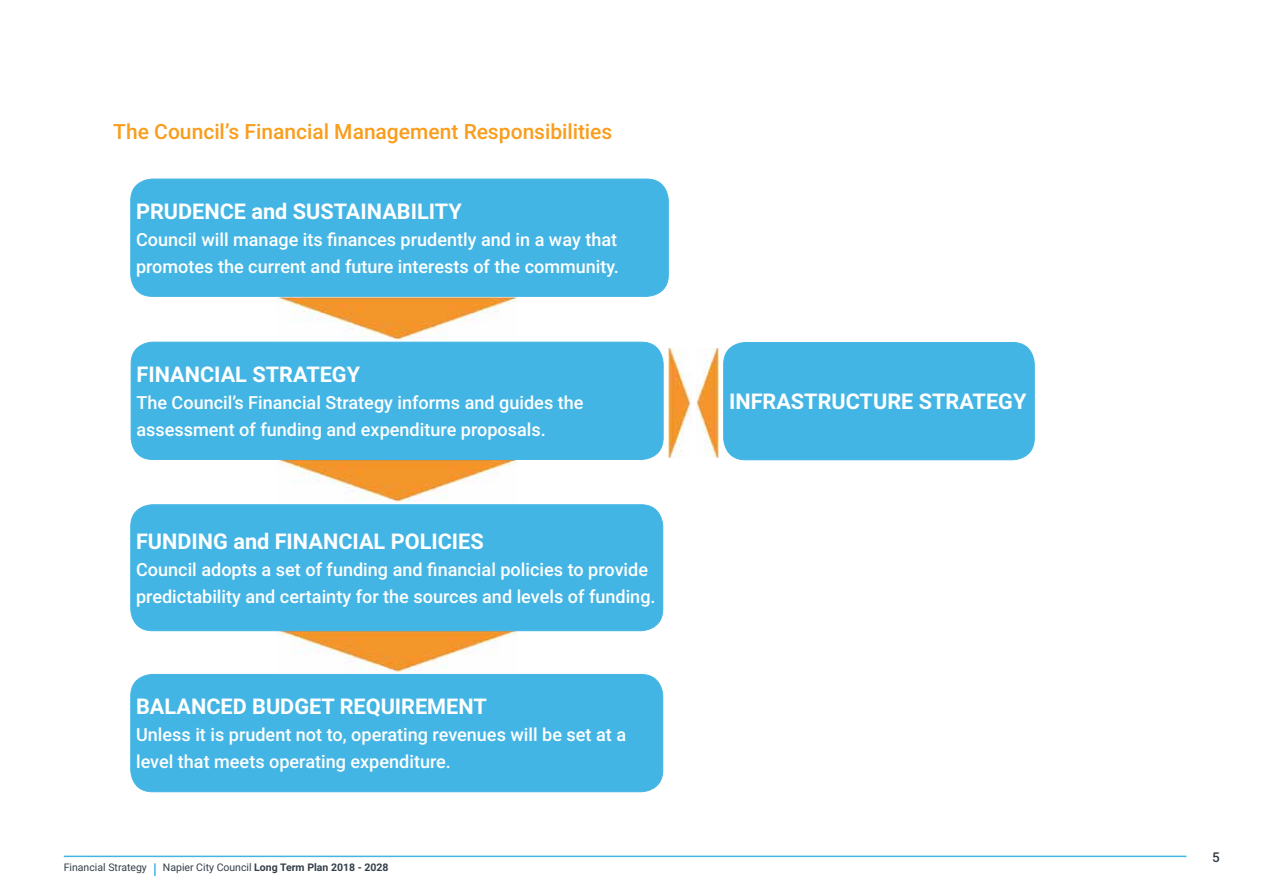
<style>
.page{position:relative;width:1263px;height:893px;background:#fff}
.page>*{position:absolute;margin:0;border:0;box-sizing:border-box;transform-origin:0 0}
.t1{font:700 21.6px "Roboto";color:#fff}
.t2{font:500 21px "Roboto";color:#f99d1c}
.t3{font:500 18px/27.2px "Roboto";color:#fff}
.t4{font:500 13.5px "Roboto";color:#333e48}
.t5{font:10.5px "Roboto";color:#333e48}
.s1{font-weight:700}
</style>
<div class="page">
<hr style="left:64px;top:856px;width:1122px;height:1px;background:#43b5e4">
<svg style="left:154px;top:863px;width:2px;height:13px"></svg>
<img style="left:277px;top:460px;width:240px;height:42px">
<img style="left:668px;top:348px;width:23px;height:109px">
<img style="left:276px;top:631px;width:241px;height:43px">
<img style="left:276px;top:297px;width:241px;height:45px">
<div style="left:131px;top:179px;width:537px;height:117px;background:#43b5e4;border-radius:22px"></div>
<div style="left:131px;top:179px;width:537px;height:118px;border:1px solid #43b5e4;border-radius:22px"></div>
<div style="left:131px;top:505px;width:532px;height:126px;background:#43b5e4;border-radius:22px"></div>
<div style="left:131px;top:504px;width:532px;height:127px;border:1px solid #43b5e4;border-radius:22px"></div>
<div style="left:724px;top:342px;width:310px;height:118px;background:#43b5e4;border-radius:22px"></div>
<div style="left:723px;top:342px;width:311px;height:118px;border:1px solid #43b5e4;border-radius:22px"></div>
<div style="left:131px;top:342px;width:532px;height:117px;background:#43b5e4;border-radius:22px"></div>
<div style="left:131px;top:342px;width:532px;height:118px;border:1px solid #43b5e4;border-radius:22px"></div>
<div style="left:131px;top:674px;width:532px;height:118px;background:#43b5e4;border-radius:22px"></div>
<div style="left:131px;top:674px;width:532px;height:118px;border:1px solid #43b5e4;border-radius:22px"></div>
<img style="left:696px;top:348px;width:23px;height:109px">
<p class="t2" style="left:113px;top:117px;width:500px">The Council’s Financial Management Responsibilities</p>
<p class="t1" style="left:136px;top:196px;width:327px">PRUDENCE and SUSTAINABILITY</p>
<p class="t3" style="left:136px;top:225px;width:484px">Council will manage its finances prudently and in a way that promotes the current and future interests of the community.</p>
<p class="t1" style="left:136px;top:359px;width:225px">FINANCIAL STRATEGY</p>
<p class="t3" style="left:136px;top:388px;width:449px">The Council’s Financial Strategy informs and guides the assessment of funding and expenditure proposals.</p>
<p class="t1" style="left:136px;top:526px;width:349px">FUNDING and FINANCIAL POLICIES</p>
<p class="t3" style="left:136px;top:555px;width:521px">Council adopts a set of funding and financial policies to provide predictability and certainty for the sources and levels of funding.</p>
<p class="t1" style="left:136px;top:691px;width:352px">BALANCED BUDGET REQUIREMENT</p>
<p class="t3" style="left:136px;top:721px;width:492px">Unless it is prudent not to, operating revenues will be set at a level that meets operating expenditure.</p>
<p class="t5" style="left:64px;top:860px;width:326px">Financial Strategy Napier City Council <span class="s1">Long Term Plan 2018 - 2028</span></p>
<p class="t1" style="left:729px;top:386px;width:299px">INFRASTRUCTURE STRATEGY</p>
<p class="t4" style="left:1212px;top:848px;width:9px">5</p>
</div>
